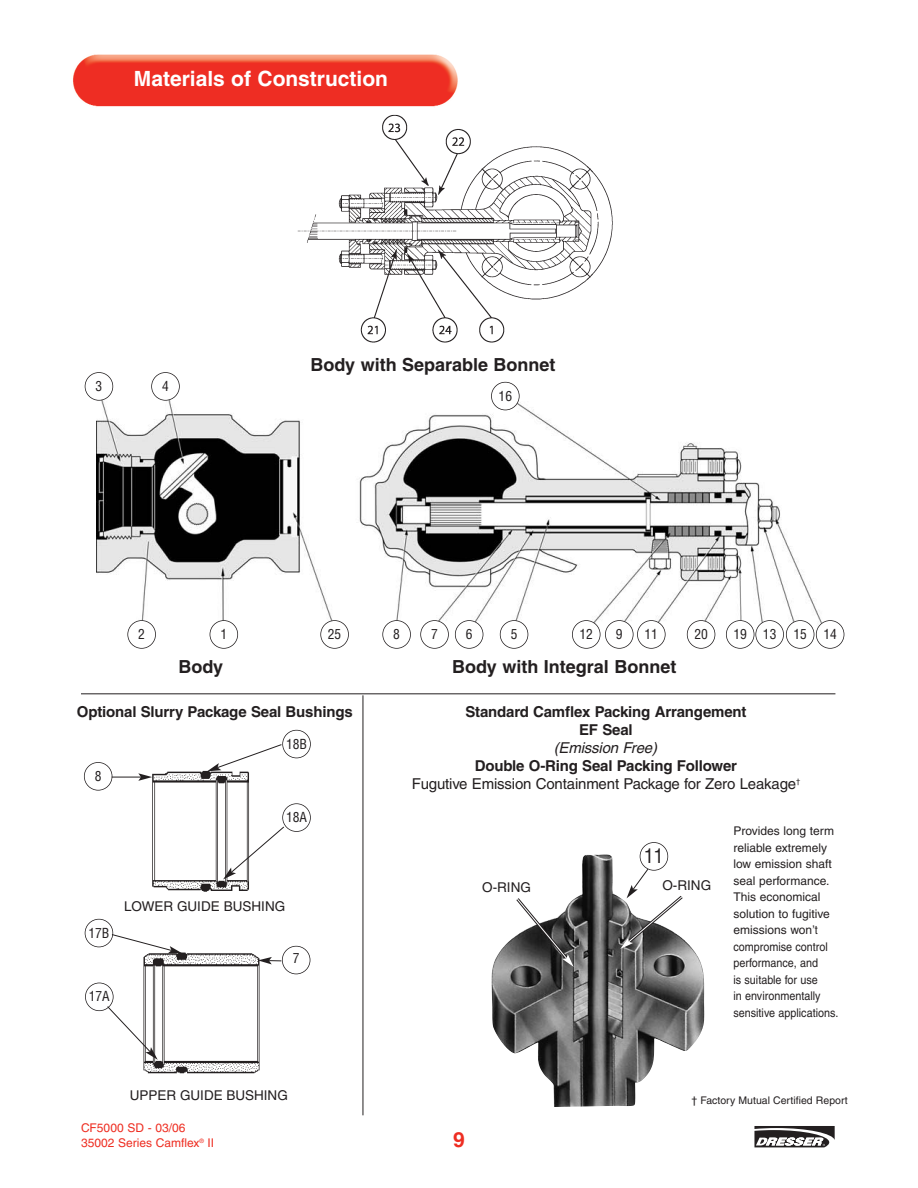
<style>
.page{position:relative;width:918px;height:1188px;background:#fff}
.page>*{position:absolute;margin:0;border:0;box-sizing:border-box;transform-origin:0 0}
.t1{font:700 21px "Helvetica";color:#fff}
.t2{font:700 21px "Helvetica";color:#ee2e22}
.t3{font:condensed 19.5px "Helvetica";color:#231f20}
.t4{font:700 18px "Helvetica";color:#231f20}
.t5{font:15px/18px "Helvetica";letter-spacing:-.01em;color:#231f20;text-align:center}
.t6{font:700 15px/18px "Helvetica";letter-spacing:-.01em;color:#231f20;text-align:center}
.t7{font:italic 15px "Helvetica";color:#231f20}
.t8{font:13.5px "Helvetica";color:#231f20}
.t9{font:condensed 13.5px "Helvetica";color:#231f20}
.t10{font:12px/16.5px "Helvetica";color:#231f20}
.t11{font:12px/15px "Helvetica";color:#ee2e22}
.t12{font:10.5px "Helvetica";color:#231f20}
.s1{font-weight:700}
</style>
<div class="page">
<svg style="left:754px;top:1147px;width:71px;height:1px"></svg>
<svg style="left:754px;top:1126px;width:81px;height:21px"></svg>
<svg style="left:73px;top:54px;width:385px;height:53px;background:#ef473a"></svg>
<img style="left:97px;top:379px;width:738px;height:268px">
<img style="left:297px;top:114px;width:316px;height:229px">
<img style="left:491px;top:854px;width:213px;height:253px">
<img style="left:143px;top:952px;width:129px;height:122px">
<img style="left:152px;top:770px;width:97px;height:122px">
<hr style="left:81px;top:693px;width:754px;height:1px;background:#231f20">
<hr style="left:363px;top:695px;width:1px;height:420px;background:#231f20">
<div style="left:640px;top:842px;width:28px;height:29px;border:2px solid #231f20;border-radius:50%"></div>
<div style="left:84px;top:762px;width:28px;height:29px;border:2px solid #231f20;border-radius:50%"></div>
<div style="left:282px;top:730px;width:29px;height:28px;border:2px solid #231f20;border-radius:50%"></div>
<div style="left:282px;top:803px;width:29px;height:29px;border:2px solid #231f20;border-radius:50%"></div>
<div style="left:85px;top:919px;width:28px;height:28px;border:2px solid #231f20;border-radius:50%"></div>
<div style="left:85px;top:983px;width:29px;height:28px;border:2px solid #231f20;border-radius:50%"></div>
<div style="left:282px;top:946px;width:28px;height:28px;border:2px solid #231f20;border-radius:50%"></div>
<svg style="left:513px;top:895px;width:61px;height:72px"></svg>
<svg style="left:620px;top:868px;width:66px;height:81px"></svg>
<svg style="left:112px;top:773px;width:40px;height:8px"></svg>
<svg style="left:207px;top:744px;width:75px;height:27px"></svg>
<svg style="left:223px;top:826px;width:61px;height:53px"></svg>
<svg style="left:111px;top:934px;width:71px;height:19px"></svg>
<svg style="left:258px;top:957px;width:23px;height:7px"></svg>
<svg style="left:107px;top:1006px;width:51px;height:54px"></svg>
<div style="left:85px;top:373px;width:28px;height:27px;background:#fff;border-radius:50%"></div>
<div style="left:85px;top:372px;width:28px;height:29px;border:2px solid #231f20;border-radius:50%"></div>
<div style="left:152px;top:373px;width:27px;height:27px;background:#fff;border-radius:50%"></div>
<div style="left:151px;top:372px;width:29px;height:29px;border:2px solid #231f20;border-radius:50%"></div>
<div style="left:128px;top:621px;width:28px;height:27px;background:#fff;border-radius:50%"></div>
<div style="left:127px;top:620px;width:29px;height:29px;border:2px solid #231f20;border-radius:50%"></div>
<div style="left:210px;top:621px;width:28px;height:27px;background:#fff;border-radius:50%"></div>
<div style="left:210px;top:620px;width:28px;height:29px;border:2px solid #231f20;border-radius:50%"></div>
<div style="left:321px;top:621px;width:27px;height:27px;background:#fff;border-radius:50%"></div>
<div style="left:320px;top:620px;width:29px;height:29px;border:2px solid #231f20;border-radius:50%"></div>
<div style="left:383px;top:621px;width:28px;height:27px;background:#fff;border-radius:50%"></div>
<div style="left:382px;top:620px;width:29px;height:29px;border:2px solid #231f20;border-radius:50%"></div>
<div style="left:421px;top:621px;width:27px;height:27px;background:#fff;border-radius:50%"></div>
<div style="left:420px;top:620px;width:29px;height:29px;border:2px solid #231f20;border-radius:50%"></div>
<div style="left:455px;top:621px;width:28px;height:27px;background:#fff;border-radius:50%"></div>
<div style="left:455px;top:620px;width:28px;height:29px;border:2px solid #231f20;border-radius:50%"></div>
<div style="left:500px;top:621px;width:28px;height:27px;background:#fff;border-radius:50%"></div>
<div style="left:500px;top:620px;width:28px;height:29px;border:2px solid #231f20;border-radius:50%"></div>
<div style="left:572px;top:621px;width:28px;height:27px;background:#fff;border-radius:50%"></div>
<div style="left:572px;top:620px;width:29px;height:29px;border:2px solid #231f20;border-radius:50%"></div>
<div style="left:605px;top:621px;width:28px;height:27px;background:#fff;border-radius:50%"></div>
<div style="left:605px;top:620px;width:29px;height:29px;border:2px solid #231f20;border-radius:50%"></div>
<div style="left:637px;top:621px;width:28px;height:27px;background:#fff;border-radius:50%"></div>
<div style="left:637px;top:620px;width:29px;height:29px;border:2px solid #231f20;border-radius:50%"></div>
<div style="left:687px;top:621px;width:28px;height:27px;background:#fff;border-radius:50%"></div>
<div style="left:687px;top:620px;width:28px;height:29px;border:2px solid #231f20;border-radius:50%"></div>
<div style="left:726px;top:621px;width:28px;height:27px;background:#fff;border-radius:50%"></div>
<div style="left:726px;top:620px;width:28px;height:29px;border:2px solid #231f20;border-radius:50%"></div>
<div style="left:756px;top:621px;width:28px;height:27px;background:#fff;border-radius:50%"></div>
<div style="left:755px;top:620px;width:29px;height:29px;border:2px solid #231f20;border-radius:50%"></div>
<div style="left:786px;top:621px;width:28px;height:27px;background:#fff;border-radius:50%"></div>
<div style="left:786px;top:620px;width:28px;height:29px;border:2px solid #231f20;border-radius:50%"></div>
<div style="left:816px;top:621px;width:28px;height:27px;background:#fff;border-radius:50%"></div>
<div style="left:816px;top:620px;width:28px;height:29px;border:2px solid #231f20;border-radius:50%"></div>
<div style="left:492px;top:382px;width:27px;height:28px;background:#fff;border-radius:50%"></div>
<div style="left:491px;top:382px;width:29px;height:28px;border:2px solid #231f20;border-radius:50%"></div>
<h1 class="t1" style="left:134px;top:71px;width:256px">Materials of Construction</h1>
<p class="t9" style="left:96px;top:381px;width:8px">3</p>
<p class="t9" style="left:162px;top:381px;width:8px">4</p>
<h3 class="t4" style="left:311px;top:358px;width:247px">Body with Separable Bonnet</h3>
<p class="t9" style="left:499px;top:391px;width:15px">16</p>
<p class="t9" style="left:138px;top:629px;width:8px">2</p>
<p class="t9" style="left:220px;top:629px;width:8px">1</p>
<p class="t9" style="left:328px;top:629px;width:15px">25</p>
<p class="t9" style="left:393px;top:629px;width:8px">8</p>
<p class="t9" style="left:431px;top:629px;width:8px">7</p>
<p class="t9" style="left:466px;top:629px;width:8px">6</p>
<p class="t9" style="left:511px;top:629px;width:8px">5</p>
<p class="t9" style="left:580px;top:629px;width:15px">12</p>
<p class="t9" style="left:616px;top:629px;width:8px">9</p>
<p class="t9" style="left:645px;top:629px;width:15px">11</p>
<p class="t9" style="left:694px;top:629px;width:15px">20</p>
<p class="t9" style="left:733px;top:629px;width:44px">19 13</p>
<p class="t9" style="left:793px;top:629px;width:45px">15 14</p>
<h3 class="t4" style="left:178px;top:660px;width:46px">Body</h3>
<h3 class="t4" style="left:452px;top:660px;width:226px">Body with Integral Bonnet</h3>
<p class="t6" style="left:77px;top:705px;width:277px">Optional Slurry Package Seal Bushings</p>
<p class="t6" style="left:465px;top:704px;width:283px">Standard Camflex Packing Arrangement<br>EF Seal</p>
<p class="t7" style="left:554px;top:743px;width:108px">(Emission Free)</p>
<p class="t5" style="left:412px;top:758px;width:390px"><span class="s1">Double O-Ring Seal Packing Follower<br></span>Fugutive Emission Containment Package for Zero Leakage<sup>†</sup></p>
<p class="t9" style="left:286px;top:738px;width:22px">18B</p>
<p class="t9" style="left:95px;top:771px;width:8px">8</p>
<p class="t9" style="left:286px;top:812px;width:22px">18A</p>
<p class="t9" style="left:89px;top:927px;width:22px">17B</p>
<p class="t9" style="left:89px;top:991px;width:22px">17A</p>
<p class="t8" style="left:124px;top:901px;width:163px">LOWER GUIDE BUSHING</p>
<p class="t9" style="left:293px;top:953px;width:8px">7</p>
<h2 class="t3" style="left:644px;top:849px;width:21px">11</h2>
<p class="t8" style="left:482px;top:883px;width:50px">O-RING</p>
<p class="t8" style="left:662px;top:880px;width:50px">O-RING</p>
<p class="t10" style="left:733px;top:824px;width:106px">Provides long term reliable extremely low emission shaft seal performance.<br>This economical solution to fugitive emissions won’t compromise control performance, and<br>is suitable for use<br>in environmentally sensitive applications.</p>
<p class="t8" style="left:130px;top:1091px;width:160px">UPPER GUIDE BUSHING</p>
<p class="t11" style="left:81px;top:1122px;width:135px">CF5000 SD - 03/06<br>35002 Series Camflex<sup>®</sup> II</p>
<h1 class="t2" style="left:453px;top:1132px;width:13px">9</h1>
<p class="t12" style="left:691px;top:1097px;width:158px">† Factory Mutual Certified Report</p>
</div>
